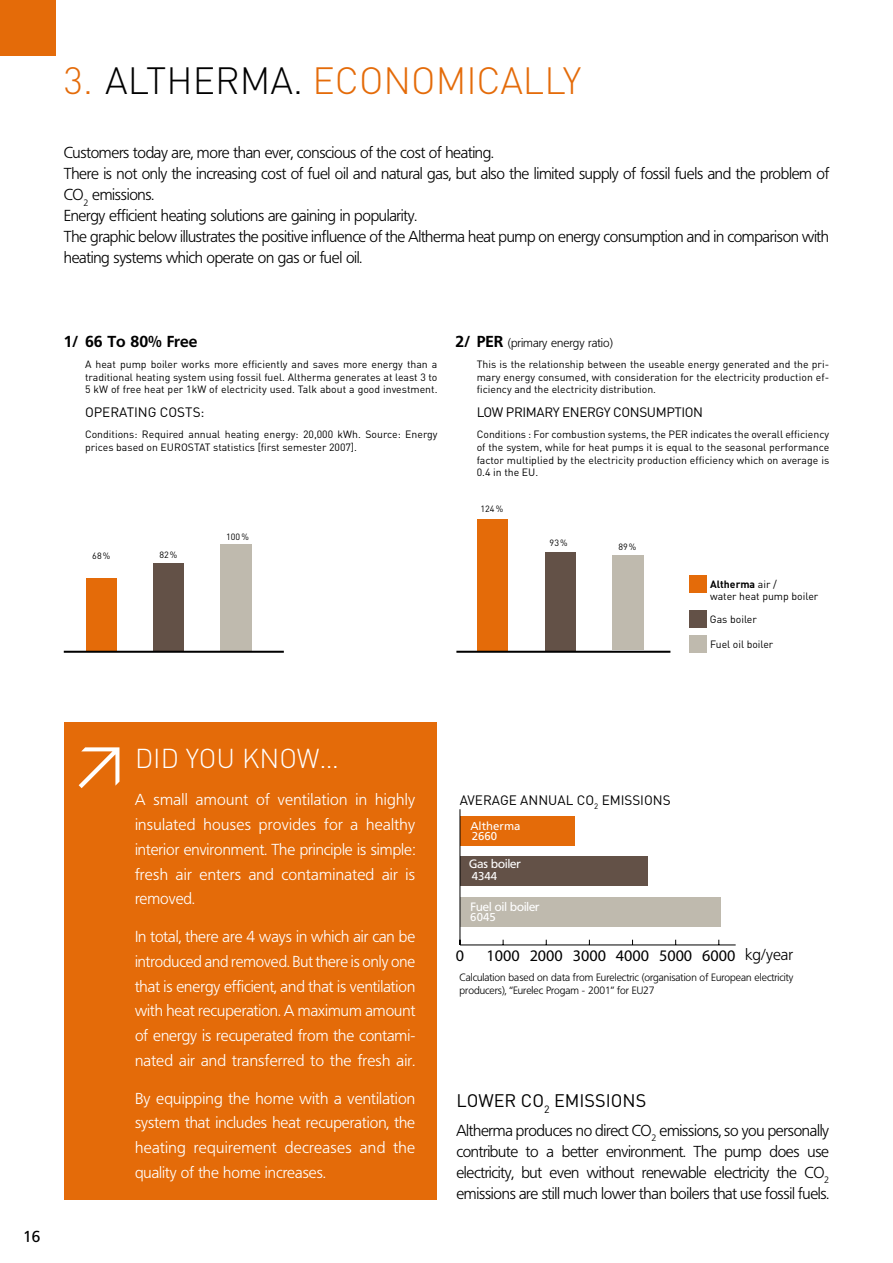
<style>
.page{position:relative;width:893px;height:1263px;background:#fff}
.page>*{position:absolute;margin:0;border:0;box-sizing:border-box;transform-origin:0 0}
.t1{font:300 37.5px "DIN";color:#e46b09}
.t2{font:300 37.5px "DIN";color:#000}
.t3{font:300 27px "DIN";color:#fff}
.t4{font:18px "DIN";color:#000}
.t5{font:16.2px "Myriad";color:#000}
.t6{font:300 15.75px/21px "Frutiger BSK45";letter-spacing:-.02em;color:#000}
.t7{font:300 15.75px/24.8px "Frutiger BSK45";letter-spacing:.01em;color:#fff;text-align:justify}
.t8{font:700 15.75px "Frutiger BSK65";color:#000}
.t9{font:15.75px "Frutiger BSK55 Roman";color:#000}
.t10{font:13.5px "DIN";color:#000}
.t11{font:13.5px "DIN";letter-spacing:-.03em;color:#000}
.t12{font:300 12px "Frutiger BSK45";color:#000}
.t13{font:12px "Frutiger BSK55 Roman";color:#fff}
.t14{font:11.4px "Frutiger";color:#fff}
.t15{font:10.5px/12.6px "DIN";color:#000;text-align:justify}
.t16{font:300 10.5px/12.6px "Frutiger BSK45";color:#000}
.t17{font:9px "DIN";color:#000}
.s1{color:#e46b09}
.s2{color:#000}
.s3{font-family:"Frutiger BSK65";font-weight:700;font-size:15.75px}
.s4{font-weight:700}
</style>
<div class="page">
<div style="left:0;top:0;width:55px;height:55px;background:#e46b09"></div>
<div style="left:86px;top:578px;width:31px;height:73px;background:#e46b09"></div>
<div style="left:153px;top:564px;width:31px;height:87px;background:#635147"></div>
<div style="left:221px;top:545px;width:31px;height:106px;background:#bfbaae"></div>
<hr style="left:64px;top:651px;width:220px;height:2px;background:#000">
<div style="left:477px;top:519px;width:31px;height:131px;background:#e46b09"></div>
<div style="left:544px;top:552px;width:31px;height:99px;background:#635147"></div>
<div style="left:612px;top:555px;width:31px;height:95px;background:#bfbaae"></div>
<hr style="left:456px;top:651px;width:214px;height:2px;background:#000">
<div style="left:689px;top:610px;width:17px;height:17px;background:#635147"></div>
<div style="left:689px;top:636px;width:17px;height:17px;background:#bfbaae"></div>
<div style="left:689px;top:575px;width:17px;height:17px;background:#e46b09"></div>
<div style="left:64px;top:722px;width:373px;height:477px;background:#e46b09"></div>
<div style="left:460px;top:897px;width:261px;height:30px;background:#bfbaae"></div>
<div style="left:460px;top:856px;width:187px;height:30px;background:#635147"></div>
<div style="left:460px;top:816px;width:115px;height:30px;background:#e46b09"></div>
<hr style="left:460px;top:944px;width:276px;height:1px;background:#000">
<hr style="left:460px;top:809px;width:1px;height:136px;background:#000">
<svg style="left:79px;top:747px;width:40px;height:41px"></svg>
<h1 class="t2" style="left:64px;top:56px;width:88px"><span class="s1">3.</span> ALTHERMA</h1>
<h1 class="t1" style="left:293px;top:56px;width:67px"><span class="s2">.</span> ECONO</h1>
<h1 class="t1" style="left:436px;top:56px;width:146px">MICALLY</h1>
<p class="t6" style="left:64px;top:143px;width:767px">Customers today are, more than ever, conscious of the cost of heating.<br>There is not only the increasing cost of fuel oil and natural gas, but also the limited supply of fossil fuels and the problem of CO<sub>2</sub> emissions.<br>Energy efficient heating solutions are gaining in popularity.<br>The graphic below illustrates the positive influence of the Altherma heat pump on energy consumption and in comparison with heating systems which operate on gas or fuel oil.</p>
<h3 class="t8" style="left:64px;top:332px;width:135px">1/ 66 To 80% Free</h3>
<p class="t15" style="left:64px;top:358px;width:15px">A</p>
<p class="t15" style="left:85px;top:358px;width:354px;text-indent:10px">heat pump boiler works more efficiently and saves more energy than a traditional heating system using fossil fuel. Altherma generates at least 3 to 5 kW of free heat per 1kW of electricity used. Talk about a good investment.</p>
<p class="t10" style="left:85px;top:405px;width:26px">OPERATING</p>
<p class="t10" style="left:160px;top:405px;width:46px">COSTS:</p>
<p class="t15" style="left:85px;top:428px;width:354px">Conditions: Required annual heating energy: 20,000 kWh. Source: Energy prices based on EUROSTAT</p>
<p class="t15" style="left:213px;top:441px;width:145px">statistics [first semester 2007].</p>
<p class="t17" style="left:92px;top:550px;width:20px">68%</p>
<p class="t17" style="left:159px;top:549px;width:20px">82%</p>
<p class="t17" style="left:226px;top:532px;width:24px">100%</p>
<p class="t12" style="left:455px;top:336px;width:159px"><span class="s3">2/ PER</span> (primary energy ratio)</p>
<p class="t15" style="left:455px;top:358px;width:15px">T</p>
<p class="t15" style="left:477px;top:358px;width:354px;text-indent:6px">his is the relationship between the useable energy generated and the pri&shy;mary energy consumed, with consideration for the electricity production ef&shy;ficiency and the electricity distribution.</p>
<p class="t10" style="left:477px;top:405px;width:46px">LOW PRIMAR</p>
<p class="t10" style="left:553px;top:405px;width:19px">Y ENERG</p>
<p class="t11" style="left:604px;top:405px;width:98px">Y CONSUMPTION</p>
<p class="t15" style="left:477px;top:428px;width:354px">Conditions : For combustion systems, the PER indicates the overall efficiency of the system, while for heat pumps it is equal to the seasonal performance factor multiplied by the electricity production efficiency which on average is 0.4 in the EU.</p>
<p class="t17" style="left:480px;top:504px;width:24px">124%</p>
<p class="t17" style="left:550px;top:538px;width:20px">93%</p>
<p class="t17" style="left:618px;top:541px;width:20px">89%</p>
<p class="t15" style="left:710px;top:578px;width:110px"><span class="s4">Altherma</span> air /<br>water heat pump boiler</p>
<p class="t15" style="left:710px;top:613px;width:48px">Gas boiler</p>
<p class="t15" style="left:710px;top:638px;width:65px">Fuel oil boiler</p>
<h3 class="t9" style="left:23px;top:1227px;width:19px">16</h3>
<h2 class="t3" style="left:135px;top:740px;width:206px">DID YOU KNOW…</h2>
<h3 class="t7" style="left:135px;top:787px;width:282px">A small amount of ventilation in highly insulated houses provides for a healthy interior environment. The principle is simple: fresh air enters and contaminated air is removed.</h3>
<p class="t7" style="left:135px;top:924px;width:282px">In total, there are 4 ways in which air can be introduced and removed. But there is only one that is energy efficient, and that is ventilation with heat recuperation. A maximum amount of energy is recuperated from the contami&shy;nated air and transferred to the fresh air.</p>
<h3 class="t7" style="left:135px;top:1086px;width:282px">By equipping the home with a ventilation system that includes heat recuperation, the heating requirement decreases and the quality of the home increases.</h3>
<p class="t10" style="left:460px;top:792px;width:211px">Average annual CO<sub>2</sub> emissions</p>
<p class="t14" style="left:470px;top:819px;width:52px">Altherma</p>
<p class="t13" style="left:469px;top:857px;width:53px">Gas boiler</p>
<p class="t13" style="left:471px;top:899px;width:70px">Fuel oil boiler</p>
<p class="t14" style="left:472px;top:830px;width:27px">2660</p>
<p class="t14" style="left:472px;top:869px;width:27px">4344</p>
<p class="t14" style="left:470px;top:910px;width:27px">6045</p>
<h3 class="t6" style="left:745px;top:944px;width:49px">kg/year</h3>
<p class="t16" style="left:460px;top:971px;width:335px">Calculation based on data from Eurelectric (organisation of European electricity producers), “Eurelec Progam - 2001” for EU27</p>
<h3 class="t5" style="left:456px;top:947px;width:10px">0</h3>
<h3 class="t5" style="left:486px;top:947px;width:250px">1000 2000 3000 4000 5000 6000</h3>
<h3 class="t4" style="left:456px;top:1090px;width:191px">LOWER CO<sub>2</sub> EMISSI ONS</h3>
<p class="t6" style="left:456px;top:1120px;width:374px;text-align:justify">Altherma produces no direct CO<sub>2</sub> emissions, so you personally contribute to a better environment. The pump does use electricity, but even without renewable electricity the CO<sub>2 </sub>emissions are still much lower than boilers that use fossil fuels.</p>
</div>
